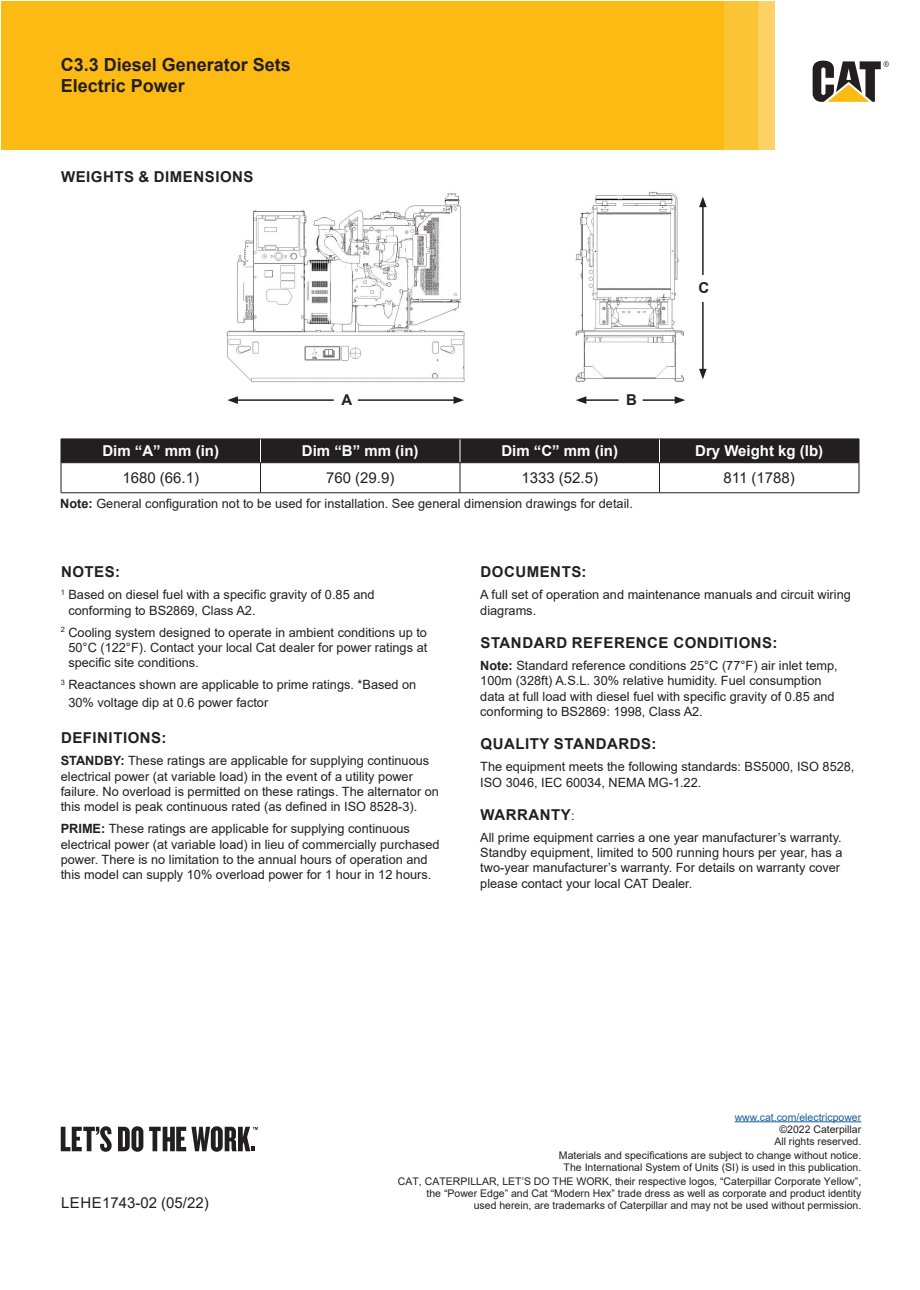
<style>
.page{position:relative;width:920px;height:1290px;background:#fff}
.page>*{position:absolute;margin:0;border:0;box-sizing:border-box;transform-origin:0 0}
.t1{font:700 18px/21px "Arial";color:#231f20}
.t2{font:700 15px "Arial";letter-spacing:.035em;color:#231f20}
.t3{font:15px "Arial";color:#231f20}
.t4{font:700 15px "Arial";color:#fff}
.t5{font:12.75px/15.3px "Arial";color:#231f20}
.t6{font:10.5px/12px "Arial";color:#231f20;text-align:center}
.t7{font:10.5px "Arial";color:#175d9e}
.s1{font-weight:700}
.s2{font-weight:400;font-size:12.75px}
</style>
<div class="page">
<div style="left:1px;top:1px;width:723px;height:149px;background:#fcba13"></div>
<div style="left:724px;top:1px;width:34px;height:149px;background:#fcc437"></div>
<div style="left:758px;top:1px;width:17px;height:149px;background:#fdd266"></div>
<svg style="left:813px;top:61px;width:76px;height:41px"></svg>
<hr style="left:260px;top:463px;width:1px;height:30px;background:#231f20">
<hr style="left:460px;top:463px;width:1px;height:30px;background:#231f20">
<hr style="left:659px;top:463px;width:1px;height:30px;background:#231f20">
<div style="left:61px;top:439px;width:799px;height:24px;background:#231f20"></div>
<hr style="left:61px;top:463px;width:1px;height:30px;background:#231f20">
<hr style="left:859px;top:463px;width:1px;height:30px;background:#231f20">
<hr style="left:61px;top:492px;width:199px;height:1px;background:#231f20">
<hr style="left:260px;top:492px;width:200px;height:1px;background:#231f20">
<hr style="left:460px;top:492px;width:199px;height:1px;background:#231f20">
<hr style="left:659px;top:492px;width:200px;height:1px;background:#231f20">
<hr style="left:61px;top:462px;width:199px;height:1px;background:#231f20">
<hr style="left:260px;top:462px;width:200px;height:1px;background:#231f20">
<hr style="left:460px;top:462px;width:199px;height:1px;background:#231f20">
<hr style="left:659px;top:462px;width:200px;height:1px;background:#231f20">
<svg style="left:61px;top:1126px;width:51px;height:26px"></svg>
<svg style="left:118px;top:1126px;width:25px;height:26px"></svg>
<svg style="left:149px;top:1126px;width:109px;height:26px"></svg>
<img style="left:226px;top:193px;width:239px;height:190px">
<hr style="left:702px;top:205px;width:2px;height:70px;background:#231f20">
<svg style="left:699px;top:197px;width:8px;height:10px"></svg>
<hr style="left:702px;top:302px;width:2px;height:69px;background:#231f20">
<svg style="left:699px;top:369px;width:8px;height:10px"></svg>
<hr style="left:236px;top:399px;width:98px;height:2px;background:#231f20">
<svg style="left:227px;top:396px;width:11px;height:8px"></svg>
<hr style="left:358px;top:399px;width:98px;height:2px;background:#231f20">
<svg style="left:453px;top:396px;width:11px;height:8px"></svg>
<img style="left:575px;top:192px;width:109px;height:190px">
<hr style="left:643px;top:399px;width:34px;height:2px;background:#231f20">
<svg style="left:675px;top:396px;width:10px;height:8px"></svg>
<hr style="left:584px;top:399px;width:34px;height:2px;background:#231f20">
<svg style="left:576px;top:396px;width:10px;height:8px"></svg>
<hr style="left:735px;top:1121px;width:126px;height:1px;background:#175d9e">
<h1 class="t1" style="left:61px;top:55px;width:232px">C3.3 Diesel Generator Sets<br>Electric Power</h1>
<p class="t2" style="left:61px;top:166px;width:194px">WEIGHTS &amp; DIMENSIONS</p>
<p class="t2" style="left:342px;top:389px;width:12px">A</p>
<p class="t2" style="left:626px;top:389px;width:12px">B</p>
<p class="t2" style="left:698px;top:278px;width:12px">C</p>
<p class="t4" style="left:102px;top:440px;width:118px">Dim “A” mm (in)</p>
<p class="t4" style="left:302px;top:440px;width:118px">Dim “B” mm (in)</p>
<p class="t4" style="left:501px;top:440px;width:118px">Dim “C” mm (in)</p>
<p class="t4" style="left:695px;top:440px;width:130px">Dry Weight kg (lb)</p>
<p class="t3" style="left:122px;top:468px;width:78px">1680 (66.1)</p>
<p class="t3" style="left:326px;top:468px;width:70px">760 (29.9)</p>
<p class="t3" style="left:521px;top:468px;width:78px">1333 (52.5)</p>
<p class="t3" style="left:723px;top:468px;width:73px">811 (1788)</p>
<p class="t5" style="left:60px;top:495px;width:574px"><span class="s1">Note:</span> General configuration not to be used for installation. See general dimension drawings for detail.</p>
<p class="t2" style="left:61px;top:561px;width:61px">NOTES:</p>
<p class="t5" style="left:68px;top:587px;width:308px;text-indent:-8px"><sup>1</sup> Based on diesel fuel with a specific gravity of 0.85 and conforming to BS2869, Class A2.</p>
<p class="t5" style="left:68px;top:624px;width:360px;text-align:justify;text-indent:-8px"><sup>2</sup> Cooling system designed to operate in ambient conditions up to 50°C (122°F). Contact your local Cat dealer for power ratings at specific site conditions.</p>
<p class="t5" style="left:68px;top:676px;width:349px;line-height:18px;text-indent:-8px"><sup>3</sup> Reactances shown are applicable to prime ratings. *Based on<br>30% voltage dip at 0.6 power factor</p>
<p class="t2" style="left:61px;top:727px;width:107px">DEFINITIONS:</p>
<p class="t5" style="left:61px;top:753px;width:380px"><span class="s1">STANDBY:</span> These ratings are applicable for supplying continuous electrical power (at variable load) in the event of a utility power failure. No overload is permitted on these ratings. The alternator on this model is peak continuous rated (as defined in ISO 8528-3).</p>
<p class="t5" style="left:61px;top:821px;width:380px"><span class="s1">PRIME:</span> These ratings are applicable for supplying continuous electrical power (at variable load) in lieu of commercially purchased power. There is no limitation to the annual hours of operation and this model can supply 10% overload power for 1 hour in 12 hours.</p>
<p class="t2" style="left:480px;top:561px;width:108px">DOCUMENTS:</p>
<p class="t5" style="left:480px;top:587px;width:372px">A full set of operation and maintenance manuals and circuit wiring diagrams.</p>
<p class="t2" style="left:480px;top:632px;width:298px">STANDARD REFERENCE CONDITIONS:</p>
<p class="t5" style="left:480px;top:658px;width:359px"><span class="s1">Note:</span> Standard reference conditions 25°C (77°F) air inlet temp, 100m (328ft) A.S.L. 30% relative humidity. Fuel consumption data at full load with diesel fuel with specific gravity of 0.85 and conforming to BS2869: 1998, Class A2.</p>
<p class="t2" style="left:480px;top:733px;width:177px">QUALITY STANDARDS:</p>
<p class="t5" style="left:480px;top:759px;width:376px">The equipment meets the following standards: BS5000, ISO 8528,<br>ISO 3046, IEC 60034, NEMA MG-1.22.</p>
<p class="t2" style="left:480px;top:804px;width:96px">WARRANTY<span class="s2">:</span></p>
<p class="t5" style="left:480px;top:830px;width:364px">All prime equipment carries a one year manufacturer’s warranty.<br>Standby equipment, limited to 500 running hours per year, has a two-year manufacturer’s warranty. For details on warranty cover please contact your local CAT Dealer.</p>
<p class="t3" style="left:61px;top:1192px;width:149px">LEHE1743-02 (05/22)</p>
<p class="t7" style="left:735px;top:1110px;width:128px">www.cat.com/electricpower</p>
<p class="t6" style="left:774px;top:1123px;width:88px">©2022 Caterpillar<br>All rights reserved.</p>
<p class="t6" style="left:559px;top:1149px;width:304px">Materials and specifications are subject to change without notice.<br>The International System of Units (SI) is used in this publication.</p>
<p class="t6" style="left:398px;top:1175px;width:465px;text-align:right">CAT, CATERPILLAR, LET’S DO THE WORK, their respective logos, “Caterpillar Corporate Yellow”, the “Power Edge” and Cat “Modern Hex” trade dress as well as corporate and product identity<br>used herein, are trademarks of Caterpillar and may not be used without permission.</p>
</div>
